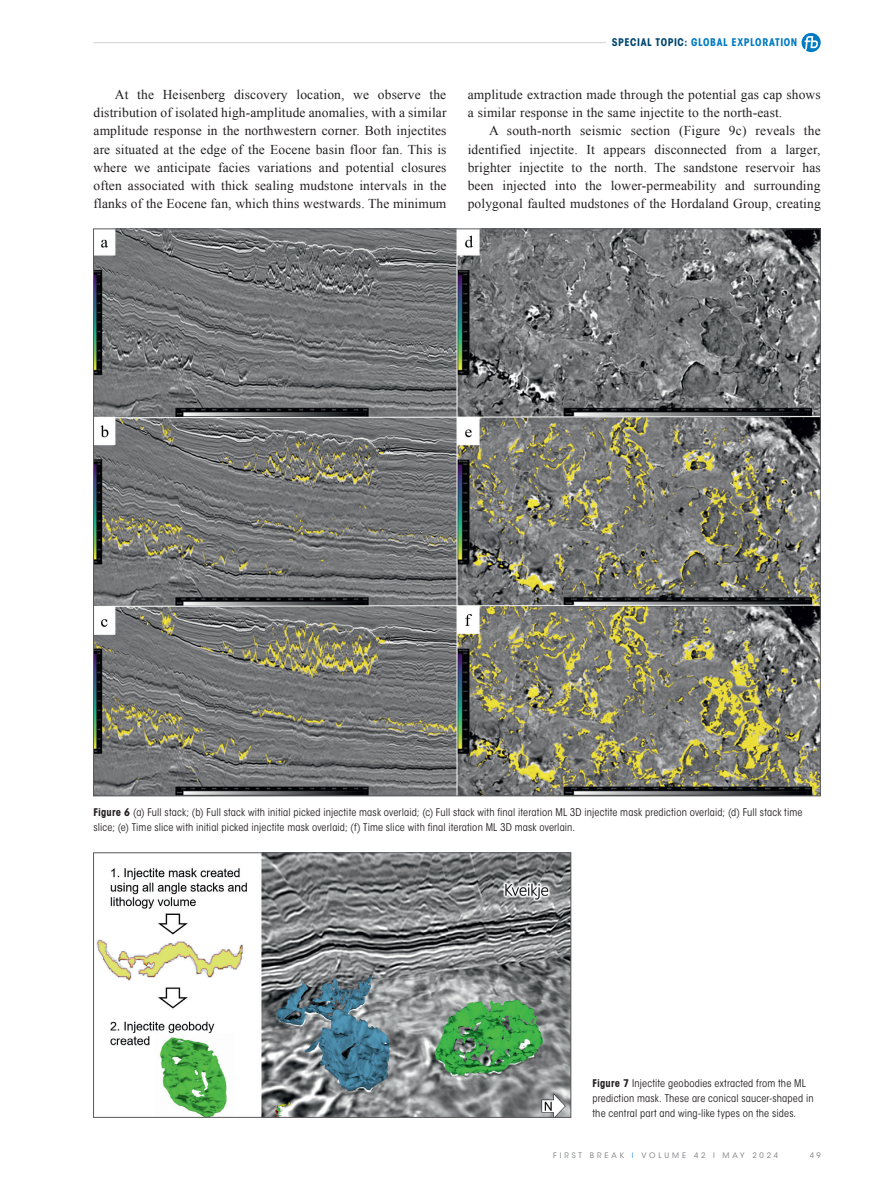
<style>
.page{position:relative;width:893px;height:1191px;background:#fff}
.page>*{position:absolute;margin:0;border:0;box-sizing:border-box;transform-origin:0 0}
._00-FB_BODY_indent{font:13.5px/18.1px "Times New Roman";letter-spacing:.01em;color:#231f20;text-align:justify}
._06-CAPTION_black{font:condensed 10.5px/15px "ITC Avant Garde Std";letter-spacing:.015em;color:#231f20}
.t1{font:700 condensed 10.5px "ITC Avant Garde Std";letter-spacing:.055em;color:#007ac2}
.t2{font:7.5px "ITC Avant Garde Std";letter-spacing:.385em;color:#787a7d}
.s1{color:#004670}
.s2{font-weight:700}
.s3{color:#1c8acb}
</style>
<div class="page">
<hr style="left:94px;top:42px;width:512px;height:1px;background:#d1d2d4">
<svg style="left:801px;top:33px;width:20px;height:19px"></svg>
<img style="left:95px;top:230px;width:724px;height:564px">
<img style="left:96px;top:854px;width:473px;height:261px">
<div style="left:93px;top:852px;width:478px;height:265px;border:1px solid #57585a"></div>
<p class="_00-FB_BODY_indent" style="left:94px;top:85px;width:354px;text-indent:21px">At the Heisenberg discovery location, we observe the distribution of isolated high-amplitude anomalies, with a similar amplitude response in the northwestern corner. Both injectites are situated at the edge of the Eocene basin floor fan. This is where we anticipate facies variations and potential closures often associated with thick sealing mudstone intervals in the flanks of the Eocene fan, which thins westwards. The minimum</p>
<p class="t1" style="left:612px;top:36px;width:187px"><span class="s1">SPECIAL TOPIC:</span> GLOBAL EXPLORATION</p>
<p class="_00-FB_BODY_indent" style="left:468px;top:85px;width:354px">amplitude extraction made through the potential gas cap shows a similar response in the same injectite to the north-east.</p>
<p class="_00-FB_BODY_indent" style="left:468px;top:122px;width:354px;text-indent:21px">A south-north seismic section (Figure 9c) reveals the identified injectite. It appears disconnected from a larger, brighter injectite to the north. The sandstone reservoir has been injected into the lower-permeability and surrounding polygonal faulted mudstones of the Hordaland Group, creating</p>
<p class="_06-CAPTION_black" style="left:94px;top:805px;width:710px"><span class="s2">Figure 6</span> (a) Full stack; (b) Full stack with initial picked injectite mask overlaid; (c) Full stack with final iteration ML 3D injectite mask prediction overlaid; (d) Full stack time slice; (e) Time slice with initial picked injectite mask overlaid; (f) Time slice with final iteration ML 3D mask overlain.</p>
<p class="_06-CAPTION_black" style="left:592px;top:1076px;width:223px"><span class="s2">Figure 7</span> Injectite geobodies extracted from the ML prediction mask. These are conical saucer-shaped in the central part and wing-like types on the sides.</p>
<p class="t2" style="left:553px;top:1151px;width:226px">FIRST BREAK <span class="s3">I</span> VOLUME 42 I MAY 2024</p>
<p class="t2" style="left:810px;top:1151px;width:12px">4 9</p>
</div>
